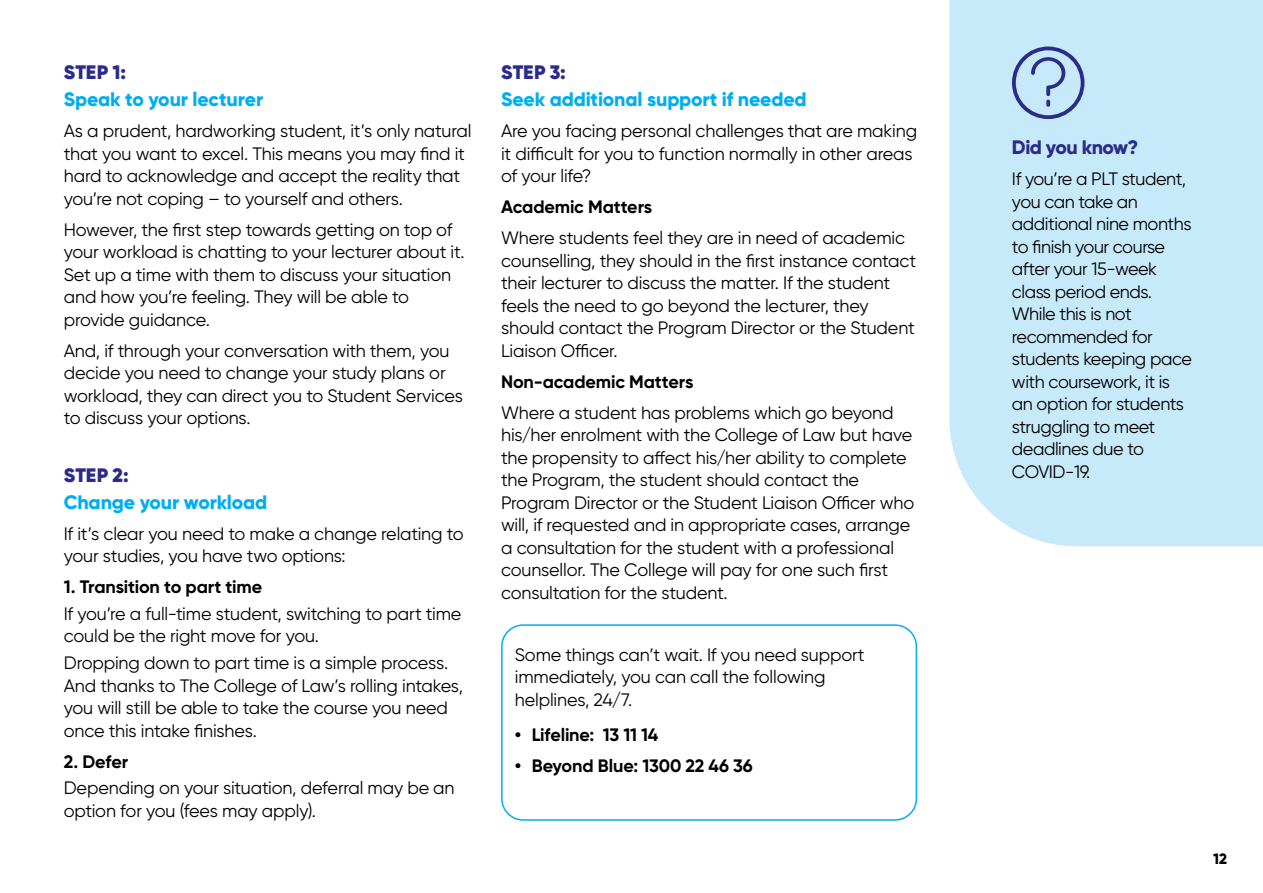
<style>
.page{position:relative;width:1263px;height:893px;background:#fff}
.page>*{position:absolute;margin:0;border:0;box-sizing:border-box;transform-origin:0 0}
.t1{font:800 19.5px "Gilroy";letter-spacing:-.005em;color:#00aeef}
.t2{font:900 19.5px "Gilroy";letter-spacing:.005em;color:#2b2c89}
.t3{font:800 19.5px "Gilroy";letter-spacing:-.025em;color:#2b2c89}
.t4{font:18px/22.5px "Gilroy";letter-spacing:-.01em;color:#000}
.t5{font:700 18px "Gilroy";letter-spacing:-.005em;color:#000}
.t6{font:800 15px "Gilroy";color:#000}
</style>
<div class="page">
<div style="left:949px;top:0;width:314px;height:546px;background:#c7eafb"></div>
<svg style="left:1012px;top:47px;width:72px;height:72px;background:#a4c0e1"></svg>
<div style="left:501px;top:624px;width:416px;height:197px;border:2px solid #00aeef;border-radius:21px"></div>
<p class="t2" style="left:64px;top:60px;width:64px">STEP 1:</p>
<p class="t1" style="left:64px;top:87px;width:201px">Speak to your lecturer</p>
<p class="t4" style="left:64px;top:119px;width:409px">As a prudent, hardworking student, it’s only natural that you want to excel. This means you may find it hard to acknowledge and accept the reality that you’re not coping – to yourself and others.</p>
<p class="t4" style="left:64px;top:218px;width:402px">However, the first step towards getting on top of your workload is chatting to your lecturer about it.<br>Set up a time with them to discuss your situation and how you’re feeling. They will be able to provide guidance.</p>
<p class="t4" style="left:64px;top:339px;width:401px">And, if through your conversation with them, you decide you need to change your study plans or workload, they can direct you to Student Services to discuss your options.</p>
<p class="t2" style="left:64px;top:463px;width:66px">STEP 2:</p>
<p class="t1" style="left:64px;top:490px;width:205px">Change your workload</p>
<p class="t4" style="left:64px;top:522px;width:401px">If it’s clear you need to make a change relating to your studies, you have two options:</p>
<p class="t5" style="left:64px;top:576px;width:200px">1. Transition to part time</p>
<p class="t4" style="left:64px;top:602px;width:399px">If you’re a full-time student, switching to part time could be the right move for you.</p>
<p class="t4" style="left:64px;top:651px;width:401px">Dropping down to part time is a simple process.<br>And thanks to The College of Law’s rolling intakes, you will still be able to take the course you need once this intake finishes.</p>
<p class="t5" style="left:64px;top:750px;width:66px">2. Defer</p>
<p class="t4" style="left:64px;top:777px;width:392px">Depending on your situation, deferral may be an option for you (fees may apply).</p>
<p class="t2" style="left:501px;top:60px;width:66px">STEP 3:</p>
<p class="t1" style="left:501px;top:87px;width:307px">Seek additional support if needed</p>
<p class="t4" style="left:501px;top:119px;width:417px">Are you facing personal challenges that are making it difficult for you to function normally in other areas of your life?</p>
<p class="t5" style="left:501px;top:196px;width:153px">Academic Matters</p>
<p class="t4" style="left:501px;top:226px;width:416px">Where students feel they are in need of academic counselling, they should in the first instance contact their lecturer to discuss the matter. If the student feels the need to go beyond the lecturer, they should contact the Program Director or the Student Liaison Officer.</p>
<p class="t5" style="left:501px;top:370px;width:194px">Non-academic Matters</p>
<p class="t4" style="left:501px;top:401px;width:415px">Where a student has problems which go beyond his/her enrolment with the College of Law but have the propensity to affect his/her ability to complete the Program, the student should contact the Program Director or the Student Liaison Officer who will, if requested and in appropriate cases, arrange a consultation for the student with a professional counsellor. The College will pay for one such first consultation for the student.</p>
<p class="t4" style="left:515px;top:643px;width:351px">Some things can’t wait. If you need support immediately, you can call the following helplines, 24/7.</p>
<p class="t5" style="left:515px;top:723px;width:145px">• Lifeline: 13 11 14</p>
<p class="t5" style="left:515px;top:754px;width:240px">• Beyond Blue: 1300 22 46 36</p>
<p class="t3" style="left:1012px;top:135px;width:128px">Did you know?</p>
<p class="t4" style="left:1012px;top:168px;width:181px">If you’re a PLT student, you can take an additional nine months to finish your course after your 15-week class period ends.<br>While this is not recommended for students keeping pace with coursework, it is an option for students struggling to meet deadlines due to<br>COVID-19.</p>
<p class="t6" style="left:1213px;top:849px;width:16px">12</p>
</div>
